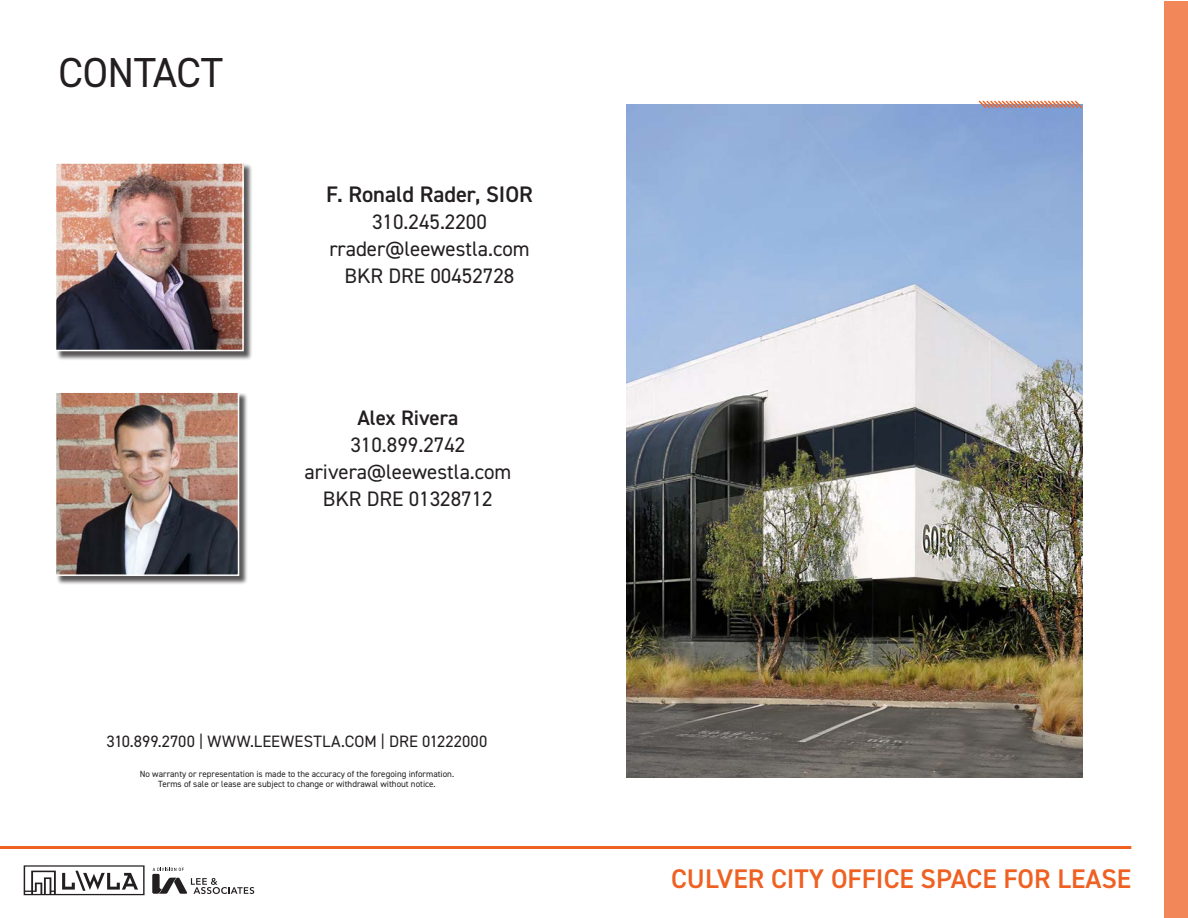
<style>
.page{position:relative;width:1188px;height:918px;background:#fff}
.page>*{position:absolute;margin:0;border:0;box-sizing:border-box;transform-origin:0 0}
.Paragraph_Style_3{font:42px "DIN2014";letter-spacing:-.005em;color:#231f20}
.t1{font:600 27px "DIN2014";color:#ee6122}
.Stats_-_Body{font:600 22.5px "DIN2014";color:#231f20}
.Stats_-_Body-2{font:21px "DIN2014";color:#231f20}
.Stats_-_Body-3{font:600 21px "DIN2014";color:#231f20}
.Stats_-_Body-4{font:16.5px "DIN2014";letter-spacing:.005em;color:#231f20}
.t2{font:9px "DIN2014";color:#231f20}
</style>
<div class="page">
<svg style="left:152px;top:868px;width:102px;height:26px"></svg>
<svg style="left:24px;top:865px;width:121px;height:30px"></svg>
<hr style="left:0;top:846px;width:1131px;height:3px;background:#ee6122">
<div style="left:1164px;top:1px;width:24px;height:917px;background:#f28859"></div>
<img style="left:626px;top:104px;width:456px;height:673px">
<div style="left:56px;top:163px;width:197px;height:198px;background:#231f20;opacity:.75"></div>
<img style="left:58px;top:165px;width:183px;height:183px">
<div style="left:55px;top:162px;width:189px;height:189px;border:2px solid #fff"></div>
<div style="left:56px;top:393px;width:193px;height:192px;background:#231f20;opacity:.75"></div>
<img style="left:58px;top:394px;width:178px;height:179px">
<div style="left:55px;top:391px;width:184px;height:185px;border:2px solid #fff"></div>
<svg style="left:977px;top:100px;width:106px;height:10px"></svg>
<p class="Paragraph_Style_3" style="left:58px;top:46px;width:166px">CONTACT</p>
<p class="Stats_-_Body" style="left:326px;top:179px;width:208px">F. Ronald Rader, SIOR</p>
<p class="Stats_-_Body-2" style="left:372px;top:208px;width:116px">310.245.2200</p>
<p class="Stats_-_Body-2" style="left:329px;top:235px;width:202px">rrader@leewestla.com</p>
<p class="Stats_-_Body-2" style="left:345px;top:262px;width:171px">BKR DRE 00452728</p>
<p class="Stats_-_Body-3" style="left:357px;top:404px;width:102px">Alex Rivera</p>
<p class="Stats_-_Body-2" style="left:350px;top:432px;width:116px">310.899.2742</p>
<p class="Stats_-_Body-2" style="left:304px;top:459px;width:208px">arivera@leewestla.com</p>
<p class="Stats_-_Body-2" style="left:323px;top:486px;width:171px">BKR DRE 01328712</p>
<p class="Stats_-_Body-4" style="left:107px;top:731px;width:382px">310.899.2700 | WWW.LEEWESTLA.COM | DRE 01222000</p>
<p class="t2" style="left:140px;top:768px;width:316px">No warranty or representation is made to the accuracy of the foregoing information.</p>
<p class="t2" style="left:158px;top:779px;width:279px">Terms of sale or lease are subject to change or withdrawal without notice.</p>
<h2 class="t1" style="left:671px;top:861px;width:462px">CULVER CITY OFFICE SPACE FOR LEASE</h2>
</div>
